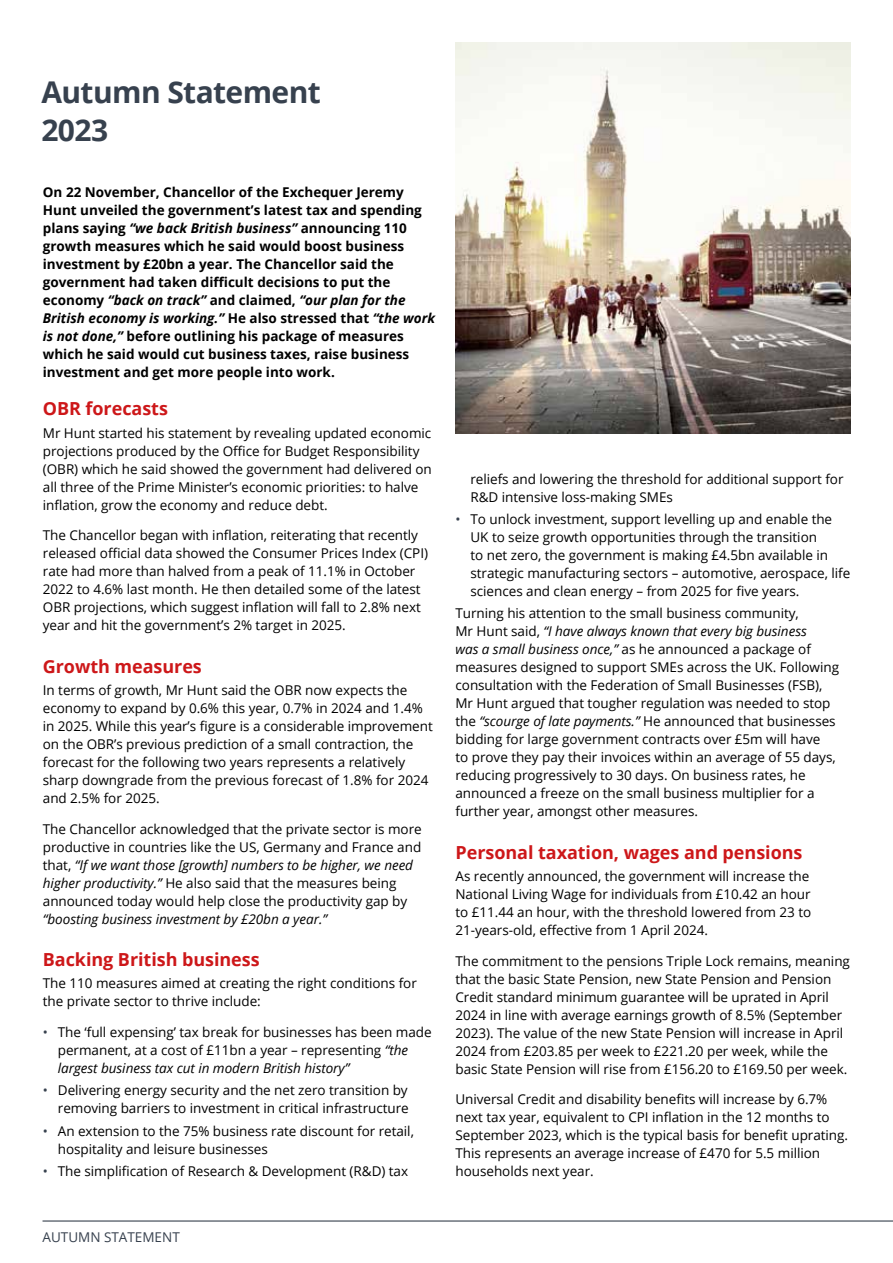
<style>
.page{position:relative;width:893px;height:1263px;background:#fff}
.page>*{position:absolute;margin:0;border:0;box-sizing:border-box;transform-origin:0 0}
.t1{font:700 30px/38px "Open Sans";letter-spacing:-.02em;color:#37414e}
.t2{font:700 18px "Open Sans";letter-spacing:-.005em;color:#cd1719}
.t3{font:13.5px/18px "Open Sans";letter-spacing:-.005em;color:#000}
.t4{font:700 13.5px/18px "Open Sans";color:#000}
.t5{font:italic 13.5px "Open Sans";letter-spacing:-.005em;color:#000}
.t6{font:13.5px "Open Sans";color:#37414e}
.s1{font-style:italic}
.s2{color:#37414e}
</style>
<div class="page">
<hr style="left:43px;top:1220px;width:850px;height:1px;background:#37414e">
<img style="left:455px;top:43px;width:395px;height:391px">
<h1 class="t1" style="left:41px;top:72px;width:281px">Autumn Statement<br>2023</h1>
<p class="t4" style="left:43px;top:183px;width:394px">On 22 November, Chancellor of the Exchequer Jeremy Hunt unveiled the government’s latest tax and spending plans saying <span class="s1">“we back British business”</span> announcing 110 growth measures which he said would boost business investment by £20bn a year. The Chancellor said the government had taken difficult decisions to put the economy <span class="s1">“back on track”</span> and claimed, <span class="s1">“our plan for the British economy is working.”</span> He also stressed that <span class="s1">“the work is not done,”</span> before outlining his package of measures which he said would cut business taxes, raise business investment and get more people into work.</p>
<h2 class="t2" style="left:43px;top:396px;width:127px">OBR forecasts</h2>
<p class="t3" style="left:43px;top:423px;width:390px">Mr Hunt started his statement by revealing updated economic projections produced by the Office for Budget Responsibility (OBR) which he said showed the government had delivered on all three of the Prime Minister’s economic priorities: to halve inflation, grow the economy and reduce debt.</p>
<p class="t3" style="left:43px;top:526px;width:387px">The Chancellor began with inflation, reiterating that recently released official data showed the Consumer Prices Index (CPI) rate had more than halved from a peak of 11.1% in October 2022 to 4.6% last month. He then detailed some of the latest OBR projections, which suggest inflation will fall to 2.8% next year and hit the government’s 2% target in 2025.</p>
<h2 class="t2" style="left:43px;top:653px;width:161px">Growth measures</h2>
<p class="t3" style="left:43px;top:681px;width:391px">In terms of growth, Mr Hunt said the OBR now expects the economy to expand by 0.6% this year, 0.7% in 2024 and 1.4% in 2025. While this year’s figure is a considerable improvement on the OBR’s previous prediction of a small contraction, the forecast for the following two years represents a relatively sharp downgrade from the previous forecast of 1.8% for 2024 and 2.5% for 2025.</p>
<p class="t3" style="left:43px;top:819px;width:380px">The Chancellor acknowledged that the private sector is more productive in countries like the US, Germany and France and that, <span class="s1">“If we want those [growth] numbers to be higher, we need higher productivity.”</span> He also said that the measures being announced today would help close the productivity gap by</p>
<p class="t5" style="left:43px;top:909px;width:286px">“boosting business investment by £20bn a year.”</p>
<h2 class="t2" style="left:43px;top:947px;width:218px">Backing British business</h2>
<p class="t3" style="left:43px;top:974px;width:375px">The 110 measures aimed at creating the right conditions for the private sector to thrive include:</p>
<p class="t3" style="left:58px;top:1023px;width:375px;text-indent:-15px"><span class="s2">•</span> The ‘full expensing’ tax break for businesses has been made permanent, at a cost of £11bn a year – representing <span class="s1">“the largest business tax cut in modern British history”</span></p>
<p class="t3" style="left:43px;top:1081px;width:367px;text-align:right"><span class="s2">•</span> Delivering energy security and the net zero transition by removing barriers to investment in critical infrastructure</p>
<p class="t3" style="left:58px;top:1121px;width:358px;text-indent:-15px"><span class="s2">•</span> An extension to the 75% business rate discount for retail, hospitality and leisure businesses</p>
<p class="t3" style="left:43px;top:1161px;width:367px"><span class="s2">•</span> The simplification of Research &amp; Development (R&amp;D) tax</p>
<p class="t3" style="left:470px;top:469px;width:375px">reliefs and lowering the threshold for additional support for<br>R&amp;D intensive loss-making SMEs</p>
<p class="t3" style="left:470px;top:510px;width:381px;text-indent:-15px"><span class="s2">•</span> To unlock investment, support levelling up and enable the UK to seize growth opportunities through the transition<br>to net zero, the government is making £4.5bn available in strategic manufacturing sectors – automotive, aerospace, life sciences and clean energy – from 2025 for five years.</p>
<p class="t3" style="left:455px;top:604px;width:385px">Turning his attention to the small business community,<br>Mr Hunt said, <span class="s1">“I have always known that every big business<br>was a small business once,”</span> as he announced a package of measures designed to support SMEs across the UK. Following consultation with the Federation of Small Businesses (FSB), Mr Hunt argued that tougher regulation was needed to stop the <span class="s1">“scourge of late payments.”</span> He announced that businesses bidding for large government contracts over £5m will have<br>to prove they pay their invoices within an average of 55 days, reducing progressively to 30 days. On business rates, he announced a freeze on the small business multiplier for a further year, amongst other measures.</p>
<h2 class="t2" style="left:455px;top:839px;width:348px">Personal taxation, wages and pensions</h2>
<p class="t3" style="left:455px;top:866px;width:357px">As recently announced, the government will increase the National Living Wage for individuals from £10.42 an hour to £11.44 an hour, with the threshold lowered from 23 to 21-years-old, effective from 1 April 2024.</p>
<p class="t3" style="left:455px;top:951px;width:396px">The commitment to the pensions Triple Lock remains, meaning that the basic State Pension, new State Pension and Pension Credit standard minimum guarantee will be uprated in April 2024 in line with average earnings growth of 8.5% (September 2023). The value of the new State Pension will increase in April 2024 from £203.85 per week to £221.20 per week, while the basic State Pension will rise from £156.20 to £169.50 per week.</p>
<p class="t3" style="left:455px;top:1090px;width:394px">Universal Credit and disability benefits will increase by 6.7% next tax year, equivalent to CPI inflation in the 12 months to September 2023, which is the typical basis for benefit uprating.<br>This represents an average increase of £470 for 5.5 million households next year.</p>
<p class="t6" style="left:43px;top:1227px;width:139px">AUTUMN STATEMENT</p>
</div>
